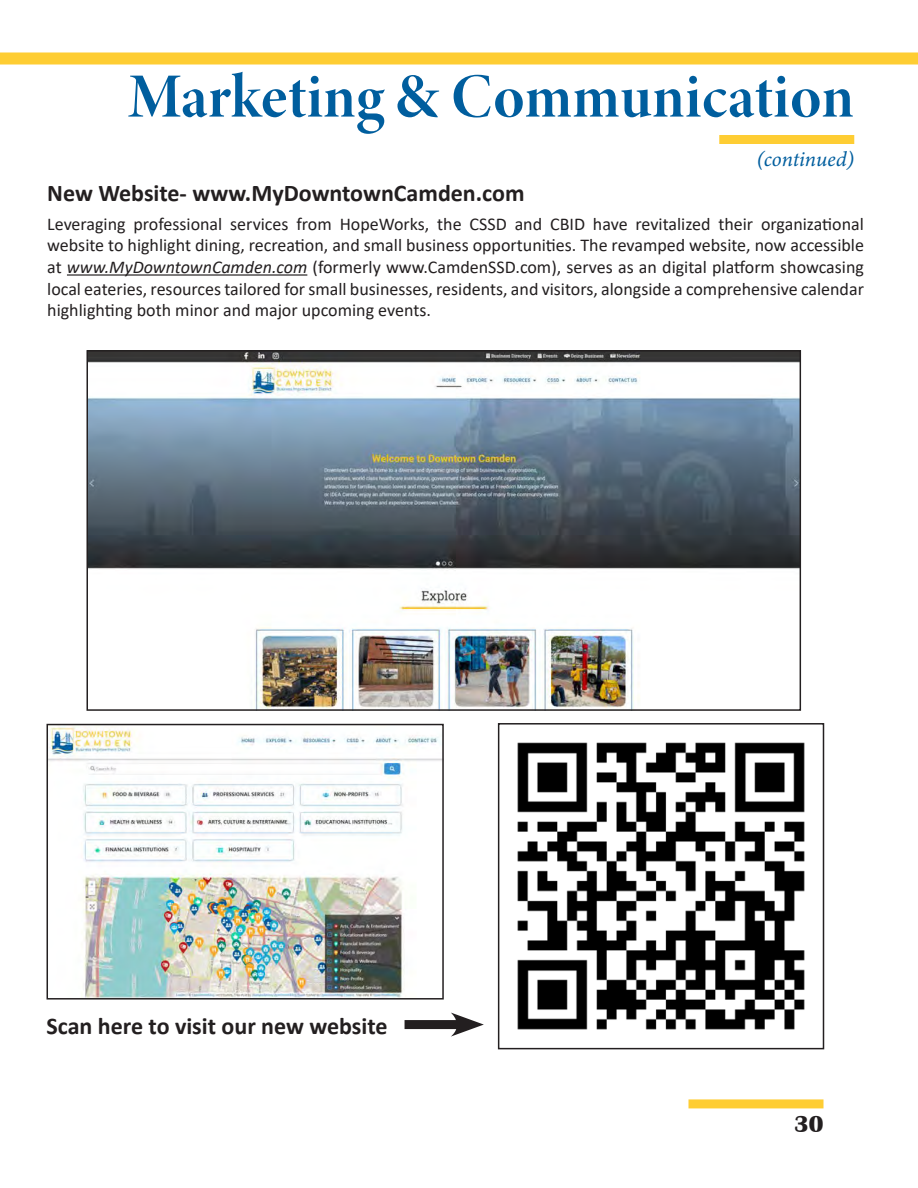
<style>
.page{position:relative;width:918px;height:1188px;background:#fff}
.page>*{position:absolute;margin:0;border:0;box-sizing:border-box;transform-origin:0 0}
.t1{font:63px "Minion Variable Concept";color:#005e9e}
.t2{font:700 24px "Calibri";color:#231f20}
.t3{font:700 24px "Britannic";color:#231f20}
.t4{font:italic 21px "Minion Variable Concept";color:#005e9e}
.t5{font:18px/21.6px "Calibri";color:#231f20;text-align:justify}
.s1{font-style:italic}
</style>
<div class="page">
<div style="left:688px;top:1099px;width:136px;height:9px;background:#fecd33"></div>
<hr style="left:67px;top:274px;width:240px;height:2px;background:#231f20">
<div style="left:0;top:52px;width:918px;height:12px;background:#fecd33"></div>
<div style="left:719px;top:135px;width:135px;height:9px;background:#fecd33"></div>
<img style="left:90px;top:353px;width:708px;height:355px">
<div style="left:87px;top:350px;width:714px;height:361px;border:2px solid #231f20"></div>
<img style="left:50px;top:727px;width:391px;height:270px">
<div style="left:47px;top:724px;width:397px;height:276px;border:2px solid #231f20"></div>
<img style="left:517px;top:742px;width:288px;height:288px">
<div style="left:498px;top:723px;width:326px;height:326px;border:2px solid #231f20"></div>
<div style="left:405px;top:1020px;width:60px;height:9px;background:#231f20"></div>
<svg style="left:451px;top:1013px;width:33px;height:24px"></svg>
<p class="t1" style="left:128px;top:52px;width:728px">Marketing &amp; Communication</p>
<p class="t4" style="left:757px;top:145px;width:99px">(continued)</p>
<p class="t2" style="left:47px;top:176px;width:479px">New Website- www.MyDowntownCamden.com</p>
<p class="t5" style="left:47px;top:213px;width:818px">Leveraging professional services from HopeWorks, the CSSD and CBID have revitalized their organizational website to highlight dining, recreation, and small business opportunities. The revamped website, now accessible at <span class="s1">www.MyDowntownCamden.com</span> (formerly www.CamdenSSD.com), serves as an digital platform showcasing local eateries, resources tailored for small businesses, residents, and visitors, alongside a comprehensive calendar highlighting both minor and major upcoming events.</p>
<p class="t2" style="left:47px;top:1009px;width:343px">Scan here to visit our new website</p>
<p class="t3" style="left:794px;top:1110px;width:31px">30</p>
</div>
